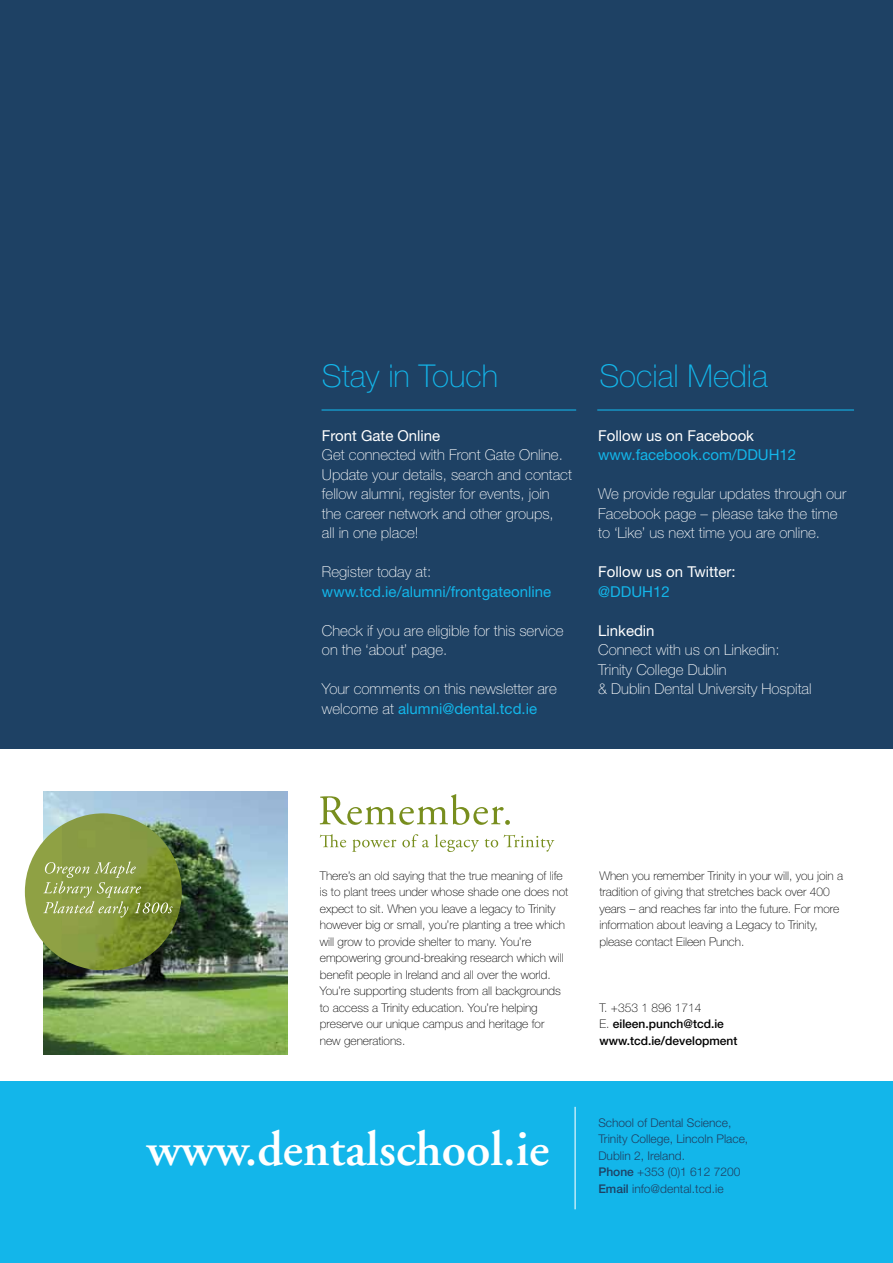
<style>
.page{position:relative;width:893px;height:1263px;background:#fff}
.page>*{position:absolute;margin:0;border:0;box-sizing:border-box;transform-origin:0 0}
.t1{font:600 49.5px "Adobe Garamond";color:#fff}
.t2{font:100 31.5px "Helvetica Neue";color:#13b6ea}
.t3{font:100 15px/19.5px "Helvetica Neue";color:#fff}
.t4{font:15px "Helvetica Neue";color:#13b6ea}
.t5{font:15px "Helvetica Neue";color:#fff}
.t6{font:100 12px/16.5px "Helvetica Neue";color:#000}
.t7{font:300 12px/16.5px "Helvetica Neue";color:#1e4164}
.t8{font:500 12px/16.5px "Helvetica Neue";color:#000}
.s1{font-weight:400;color:#13b6ea}
.s2{font-weight:100}
.s3{font-weight:500}
</style>
<div class="page">
<div style="left:0;top:1081px;width:893px;height:182px;background:#13b6ea"></div>
<hr style="left:575px;top:1107px;width:1px;height:102px;background:#fff">
<img style="left:43px;top:792px;width:244px;height:263px">
<svg style="left:320px;top:794px;width:190px;height:31px"></svg>
<svg style="left:320px;top:834px;width:26px;height:13px"></svg>
<svg style="left:352px;top:839px;width:44px;height:13px"></svg>
<svg style="left:402px;top:834px;width:27px;height:13px"></svg>
<svg style="left:435px;top:834px;width:44px;height:18px"></svg>
<svg style="left:485px;top:839px;width:13px;height:8px"></svg>
<svg style="left:504px;top:835px;width:50px;height:17px"></svg>
<img style="left:62px;top:813px;width:120px;height:157px">
<svg style="left:25px;top:825px;width:148px;height:133px;background:#8fa051"></svg>
<div style="left:0;top:0;width:893px;height:748px;background:#1e4164"></div>
<hr style="left:597px;top:409px;width:257px;height:1px;background:#13b6ea">
<hr style="left:322px;top:409px;width:254px;height:1px;background:#13b6ea">
<h2 class="t2" style="left:322px;top:358px;width:178px">Stay in Touch</h2>
<h2 class="t2" style="left:599px;top:358px;width:170px">Social Media</h2>
<p class="t5" style="left:322px;top:426px;width:120px">Front Gate Online</p>
<p class="t3" style="left:322px;top:445px;width:251px">Get connected with Front Gate Online.<br>Update your details, search and contact fellow alumni, register for events, join the career network and other groups,<br>all in one place!</p>
<p class="t3" style="left:322px;top:562px;width:111px">Register today at:</p>
<p class="t4" style="left:322px;top:582px;width:231px">www.tcd.ie/alumni/frontgateonline</p>
<p class="t3" style="left:322px;top:621px;width:243px">Check if you are eligible for this service on the ‘about’ page.</p>
<p class="t3" style="left:322px;top:679px;width:236px">Your comments on this newsletter are welcome at <span class="s1">alumni@dental.tcd.ie</span></p>
<p class="t5" style="left:598px;top:426px;width:157px">Follow us on Facebook</p>
<p class="t4" style="left:598px;top:446px;width:200px">www.facebook.com/DDUH12</p>
<p class="t3" style="left:598px;top:484px;width:249px">We provide regular updates through our<br>Facebook page – please take the time to ‘Like’ us next time you are online.</p>
<p class="t5" style="left:598px;top:563px;width:139px">Follow us on Twitter:</p>
<p class="t4" style="left:598px;top:582px;width:73px">@DDUH12</p>
<p class="t5" style="left:598px;top:621px;width:58px">Linkedin</p>
<p class="t3" style="left:598px;top:640px;width:215px">Connect with us on Linkedin:<br>Trinity College Dublin<br>&amp; Dublin Dental University Hospital</p>
<p class="t6" style="left:320px;top:867px;width:250px">There’s an old saying that the true meaning of life is to plant trees under whose shade one does not expect to sit. When you leave a legacy to Trinity however big or small, you’re planting a tree which will grow to provide shelter to many. You’re empowering ground-breaking research which will benefit people in Ireland and all over the world.<br>You’re supporting students from all backgrounds to access a Trinity education. You’re helping preserve our unique campus and heritage for<br>new generations.</p>
<p class="t6" style="left:599px;top:867px;width:245px">When you remember Trinity in your will, you join a tradition of giving that stretches back over 400 years – and reaches far into the future. For more information about leaving a Legacy to Trinity, please contact Eileen Punch.</p>
<p class="t8" style="left:599px;top:999px;width:140px"><span class="s2">T. +353 1 896 1714<br>E.</span> eileen.punch@tcd.ie www.tcd.ie/development</p>
<h1 class="t1" style="left:147px;top:1122px;width:404px">www.dentalschool.ie</h1>
<p class="t7" style="left:598px;top:1114px;width:151px">School of Dental Science,<br>Trinity College, Lincoln Place,<br>Dublin 2, Ireland.<br><span class="s3">Phone</span> +353 (0)1 612 7200<br><span class="s3">Email</span> info@dental.tcd.ie</p>
</div>
